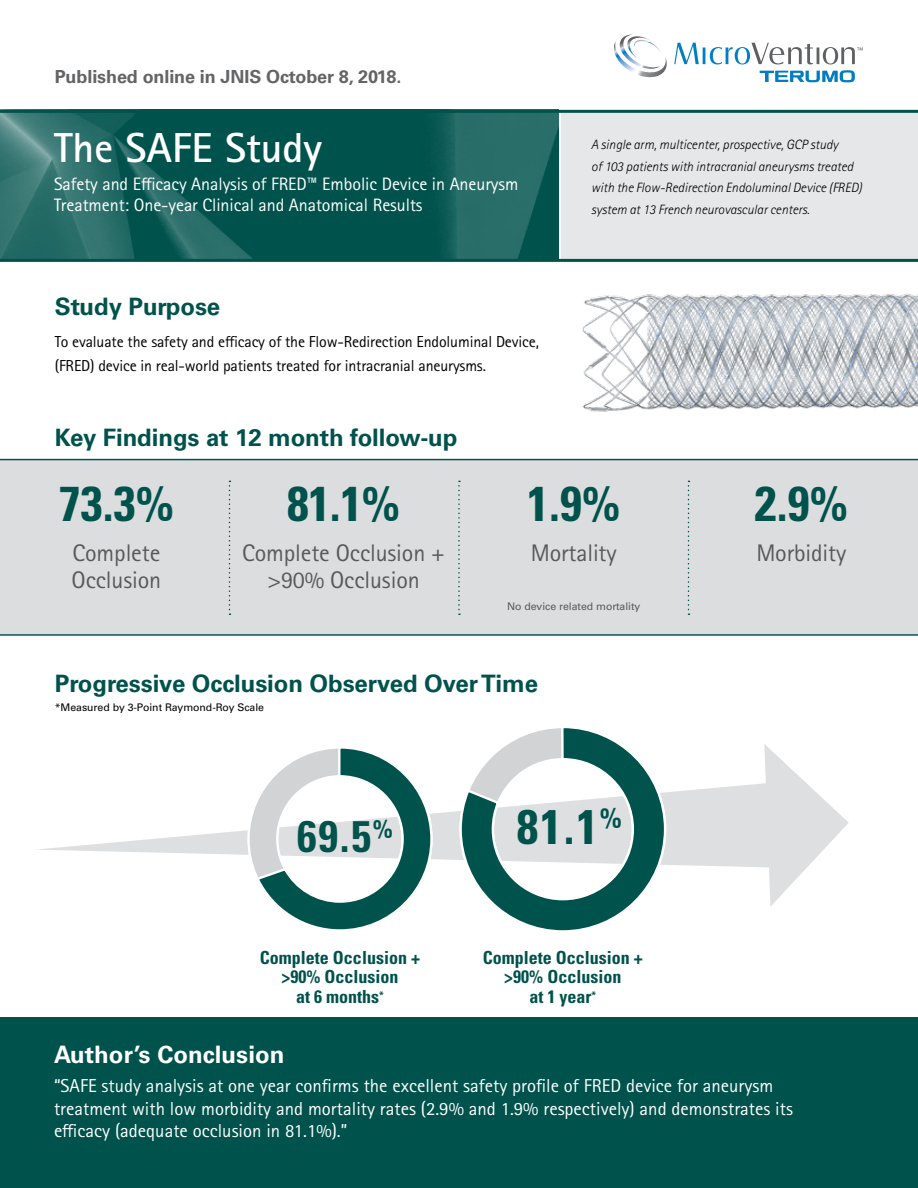
<style>
.page{position:relative;width:918px;height:1188px;background:#fff}
.page>*{position:absolute;margin:0;border:0;box-sizing:border-box;transform-origin:0 0}
.t1{font:700 condensed 48.9px "Univers LT Std";color:#00524c}
.t2{font:700 condensed 48.6px "Univers LT Std";color:#00524c}
.t3{font:700 condensed 44.1px "Univers LT Std";color:#00524c}
.t4{font:700 42px "Rotis Sans Serif Std";color:#fff}
.t5{font:700 24px "Univers LT Std";letter-spacing:-.005em;color:#00524c}
.t6{font:24px/26.8px "Rotis Sans Serif Std";letter-spacing:-.005em;color:#58595b;text-align:center}
.t7{font:700 24px "Univers LT Std";color:#fff}
.t8{font:18.75px "Rotis Sans Serif Std";color:#fff}
.t9{font:18px/20.9px "Rotis Sans Serif Std";letter-spacing:-.005em;color:#fff}
.t10{font:700 condensed 18px/19.5px "Univers LT Std";color:#00524c;text-align:center}
.t11{font:700 18px "Univers LT Std";letter-spacing:-.005em;color:#636466}
.t12{font:15.9px/24.6px "Rotis Sans Serif Std";letter-spacing:-.01em;color:#000}
.t13{font:italic 300 13.5px/21.8px "Rotis Sans Serif Std";color:#000}
.t14{font:10.5px "Univers LT Std";letter-spacing:-.005em;color:#000}
.t15{font:10.5px "Univers LT Std";letter-spacing:-.005em;color:#58595b}
</style>
<div class="page">
<svg style="left:37px;top:744px;width:812px;height:162px"></svg>
<div style="left:562px;top:110px;width:356px;height:150px;background:#e6e7e8"></div>
<img style="left:0;top:113px;width:558px;height:146px">
<hr style="left:0;top:110px;width:918px;height:3px;background:#00524c">
<hr style="left:0;top:259px;width:918px;height:3px;background:#00524c">
<div style="left:0;top:459px;width:918px;height:174px;background:#dcddde"></div>
<svg style="left:760px;top:70px;width:95px;height:12px"></svg>
<svg style="left:614px;top:35px;width:53px;height:42px"></svg>
<svg style="left:674px;top:43px;width:189px;height:21px"></svg>
<div style="left:0;top:1017px;width:918px;height:171px;background:#00524c"></div>
<svg style="left:229px;top:481px;width:2px;height:134px"></svg>
<svg style="left:458px;top:481px;width:2px;height:134px"></svg>
<svg style="left:688px;top:481px;width:1px;height:134px"></svg>
<hr style="left:0;top:459px;width:918px;height:1px;background:#00524c">
<hr style="left:0;top:634px;width:918px;height:2px;background:#00524c">
<svg style="left:246px;top:745px;width:188px;height:185px"></svg>
<svg style="left:458px;top:728px;width:209px;height:203px"></svg>
<img style="left:582px;top:293px;width:336px;height:119px">
<p class="t11" style="left:55px;top:66px;width:348px">Published online in JNIS October 8, 2018.</p>
<p class="t4" style="left:54px;top:122px;width:270px">The SAFE Study</p>
<p class="t9" style="left:54px;top:174px;width:466px">Safety and Efficacy Analysis of FRED™ Embolic Device in Aneurysm<br>Treatment: One-year Clinical and Anatomical Results</p>
<p class="t5" style="left:55px;top:293px;width:167px">Study Purpose</p>
<p class="t12" style="left:55px;top:329px;width:486px">To evaluate the safety and efficacy of the Flow-Redirection Endoluminal Device, (FRED) device in real-world patients treated for intracranial aneurysms.</p>
<p class="t5" style="left:55px;top:424px;width:404px">Key Findings at 12 month follow-up</p>
<p class="t13" style="left:591px;top:134px;width:249px">A single arm, multicenter, prospective, GCP study</p>
<p class="t13" style="left:591px;top:155px;width:272px">of 103 patients with intracranial aneurysms treated with the Flow-Redirection Endoluminal Device (FRED) system at 13 French neurovascular centers.</p>
<p class="t1" style="left:59px;top:473px;width:117px">73.3%</p>
<p class="t6" style="left:72px;top:540px;width:89px">Complete</p>
<p class="t6" style="left:72px;top:567px;width:91px">Occlusion</p>
<p class="t1" style="left:287px;top:473px;width:114px">81.1%</p>
<p class="t6" style="left:242px;top:540px;width:204px">Complete Occlusion + &gt;90% Occlusion</p>
<p class="t1" style="left:527px;top:473px;width:95px">1.9%</p>
<p class="t6" style="left:531px;top:540px;width:87px">Mortality</p>
<p class="t15" style="left:507px;top:600px;width:135px">No device related mortality</p>
<p class="t5" style="left:55px;top:670px;width:485px">Progressive Occlusion Observed Over Time</p>
<p class="t14" style="left:55px;top:701px;width:211px">*Measured by 3-Point Raymond-Roy Scale</p>
<p class="t3" style="left:297px;top:810px;width:97px">69.5<sup>%</sup></p>
<p class="t2" style="left:517px;top:797px;width:107px">81.1<sup>%</sup></p>
<p class="t10" style="left:260px;top:948px;width:162px">Complete Occlusion + &gt;90% Occlusion<br>at 6 months<sup>*</sup></p>
<p class="t10" style="left:483px;top:948px;width:162px">Complete Occlusion + &gt;90% Occlusion<br>at 1 year<sup>*</sup></p>
<p class="t1" style="left:755px;top:473px;width:95px">2.9%</p>
<p class="t6" style="left:756px;top:540px;width:91px">Morbidity</p>
<p class="t7" style="left:54px;top:1040px;width:232px">Author’s Conclusion</p>
<p class="t8" style="left:54px;top:1075px;width:721px">“SAFE study analysis at one year confirms the excellent safety profile of FRED device for aneurysm</p>
<p class="t8" style="left:54px;top:1097px;width:741px">treatment with low morbidity and mortality rates (2.9% and 1.9% respectively) and demonstrates its</p>
<p class="t8" style="left:54px;top:1120px;width:295px">efficacy (adequate occlusion in 81.1%).”</p>
</div>
